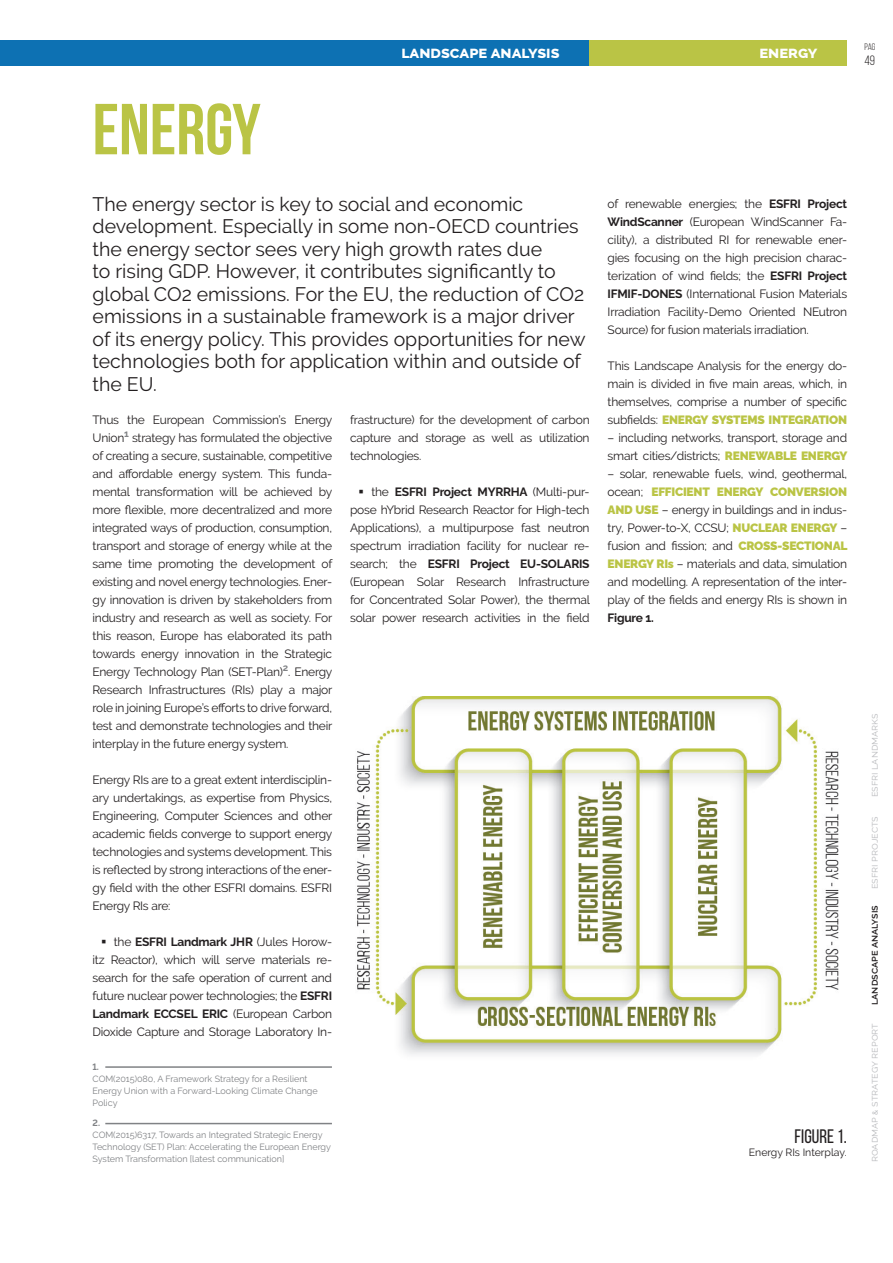
<style>
.page{position:relative;width:893px;height:1263px;background:#fff}
.page>*{position:absolute;margin:0;border:0;box-sizing:border-box;transform-origin:0 0}
.t1{font:700 72px "Bebas Neue";color:#bac445}
.t2{font:19.5px/22.5px "Raleway";color:#231f20}
.t3{font:19.5px "Bebas Neue";color:#231f20}
.t4{font:700 16.5px "Raleway v 4020 Extra";color:#fff}
.t5{font:13.5px "Bebas Neue";color:#231f20}
.t6{font:12px/18px "Raleway";letter-spacing:-.02em;color:#231f20;text-align:justify}
.t7{font:10.5px "Raleway v 4020 Regular";color:#bcbdc0}
.t8{font:10.5px "Raleway";color:#231f20}
.t9{font:700 10.5px "Raleway v 4020 Semi";color:#231f20}
.t10{font:700 9.6px "Raleway";color:#808285}
.t11{font:9.45px "Bebas Neue";color:#231f20}
.t12{font:9px/12px "Raleway";color:#808285}
.s1{font-family:"Raleway v 4020 Bold"}
.s2{font-family:"Raleway v 4020 Black";color:#bac445}
.s3{font-weight:700}
.s4{font-family:"Raleway v 4020 Medium";font-size:7.5px}
</style>
<div class="page">
<div style="left:0;top:40px;width:589px;height:26px;background:#0d71b3"></div>
<div style="left:589px;top:40px;width:258px;height:26px;background:#bac445"></div>
<hr style="left:105px;top:1066px;width:227px;height:2px;background:#808285">
<hr style="left:105px;top:1123px;width:227px;height:1px;background:#808285">
<img style="left:357px;top:696px;width:482px;height:359px">
<p class="t1" style="left:93px;top:90px;width:170px">ENERGY</p>
<h3 class="t4" style="left:402px;top:39px;width:159px">landscape analysis</h3>
<h3 class="t4" style="left:759px;top:39px;width:60px">energy</h3>
<p class="t2" style="left:93px;top:193px;width:494px">The energy sector is key to social and economic development. Especially in some non-OECD countries the energy sector sees very high growth rates due<br>to rising GDP. However, it contributes significantly to global CO2 emissions. For the EU, the reduction of CO2 emissions in a sustainable framework is a major driver of its energy policy. This provides opportunities for new technologies both for application within and outside of the EU.</p>
<p class="t6" style="left:93px;top:411px;width:241px">Thus the European Commission’s Energy<br>Union</p>
<p class="t6" style="left:350px;top:411px;width:241px">frastructure) for the development of carbon capture and storage as well as utilization technologies.</p>
<p class="t6" style="left:350px;top:483px;width:241px;text-indent:21px">the <span class="s1">ESFRI Project MYRRHA</span> (Multi-pur&shy;pose hYbrid Research Reactor for High-tech Applications), a multipurpose fast neutron spectrum irradiation facility for nuclear re&shy;search; the <span class="s1">ESFRI Project EU-SOLARIS </span>(European Solar Research Infrastructure for Concentrated Solar Power), the thermal solar power research activities in the field</p>
<p class="t10" style="left:124px;top:428px;width:6px">1</p>
<p class="t6" style="left:93px;top:429px;width:241px;text-indent:39px">strategy has formulated the objective of creating a secure, sustainable, competitive and affordable energy system. This funda&shy;mental transformation will be achieved by more flexible, more decentralized and more integrated ways of production, consumption, transport and storage of energy while at the same time promoting the development of existing and novel energy technologies. Ener&shy;gy innovation is driven by stakeholders from industry and research as well as society. For this reason, Europe has elaborated its path towards energy innovation in the Strategic Energy Technology Plan (SET-Plan) . Energy</p>
<p class="t10" style="left:283px;top:662px;width:7px">2</p>
<p class="t6" style="left:93px;top:681px;width:241px">Research Infrastructures (RIs) play a major role in joining Europe’s efforts to drive forward, test and demonstrate technologies and their interplay in the future energy system.</p>
<p class="t6" style="left:93px;top:771px;width:241px">Energy RIs are to a great extent interdisciplin&shy;ary undertakings, as expertise from Physics, Engineering, Computer Sciences and other academic fields converge to support energy technologies and systems development. This is reflected by strong interactions of the ener&shy;gy field with the other ESFRI domains. ESFRI Energy RIs are:</p>
<p class="t6" style="left:93px;top:933px;width:241px;text-indent:21px">the <span class="s1">ESFRI Landmark JHR</span> (Jules Horow&shy;itz Reactor), which will serve materials re&shy;search for the safe operation of current and future nuclear power technologies; the <span class="s1">ESFRI Landmark ECCSEL ERIC</span> (European Carbon Dioxide Capture and Storage Laboratory In-</p>
<p class="t6" style="left:608px;top:195px;width:241px">of renewable energies; the <span class="s1">ESFRI Project WindScanner</span> (European WindScanner Fa&shy;cility), a distributed RI for renewable ener&shy;gies focusing on the high precision charac&shy;terization of wind fields; the <span class="s1">ESFRI Project IFMIF-DONES</span> (International Fusion Materials Irradiation Facility-Demo Oriented NEutron Source) for fusion materials irradiation.</p>
<p class="t6" style="left:608px;top:357px;width:241px">This Landscape Analysis for the energy do&shy;main is divided in five main areas, which, in themselves, comprise a number of specific subfields: <span class="s2">ENERGY SYSTEMS INTEGRATION</span></p>
<p class="t6" style="left:608px;top:429px;width:241px">– including networks, transport, storage and smart cities/districts; <span class="s2">RENEWABLE ENERGY</span></p>
<p class="t6" style="left:608px;top:465px;width:241px">– solar, renewable fuels, wind, geothermal, ocean; <span class="s2">EFFICIENT ENERGY CONVERSION AND USE</span> – energy in buildings and in indus&shy;try, Power-to-X, CCSU; <span class="s2">NUCLEAR ENERGY</span> – fusion and fission; and <span class="s2">CROSS-SECTIONAL ENERGY RIs</span> – materials and data, simulation and modelling. A representation of the inter&shy;play of the fields and energy RIs is shown in <span class="s1">Figure 1.</span></p>
<p class="t12" style="left:93px;top:1061px;width:227px"><span class="s3">1.<br></span>COM(2015)080, A Framework Strategy for a Resilient<br>Energy Union with a Forward-Looking Climate Change<br>Policy</p>
<p class="t12" style="left:93px;top:1117px;width:240px"><span class="s3">2.<br></span>COM(2015)6317, Towards an Integrated Strategic Energy Technology (SET) Plan: Accelerating the European Energy System Transformation [latest communication]</p>
<p class="t3" style="left:795px;top:1126px;width:54px">FIGURE 1.</p>
<p class="t8" style="left:749px;top:1146px;width:99px">Energy RIs Interplay.</p>
<p class="t11" style="left:864px;top:41px;width:13px">pag</p>
<p class="t5" style="left:864px;top:53px;width:12px">49</p>
<p class="t7" style="left:866px;top:797px;width:85px;rotate:-90deg">esfri landmarks</p>
<p class="t7" style="left:866px;top:889px;width:75px;rotate:-90deg">esfri projects</p>
<p class="t9" style="left:866px;top:1005px;width:101px;rotate:-90deg">landscape analysis</p>
<p class="t7" style="left:866px;top:1162px;width:140px;rotate:-90deg">roadmap <span class="s4">&amp;</span> strategy report</p>
</div>
